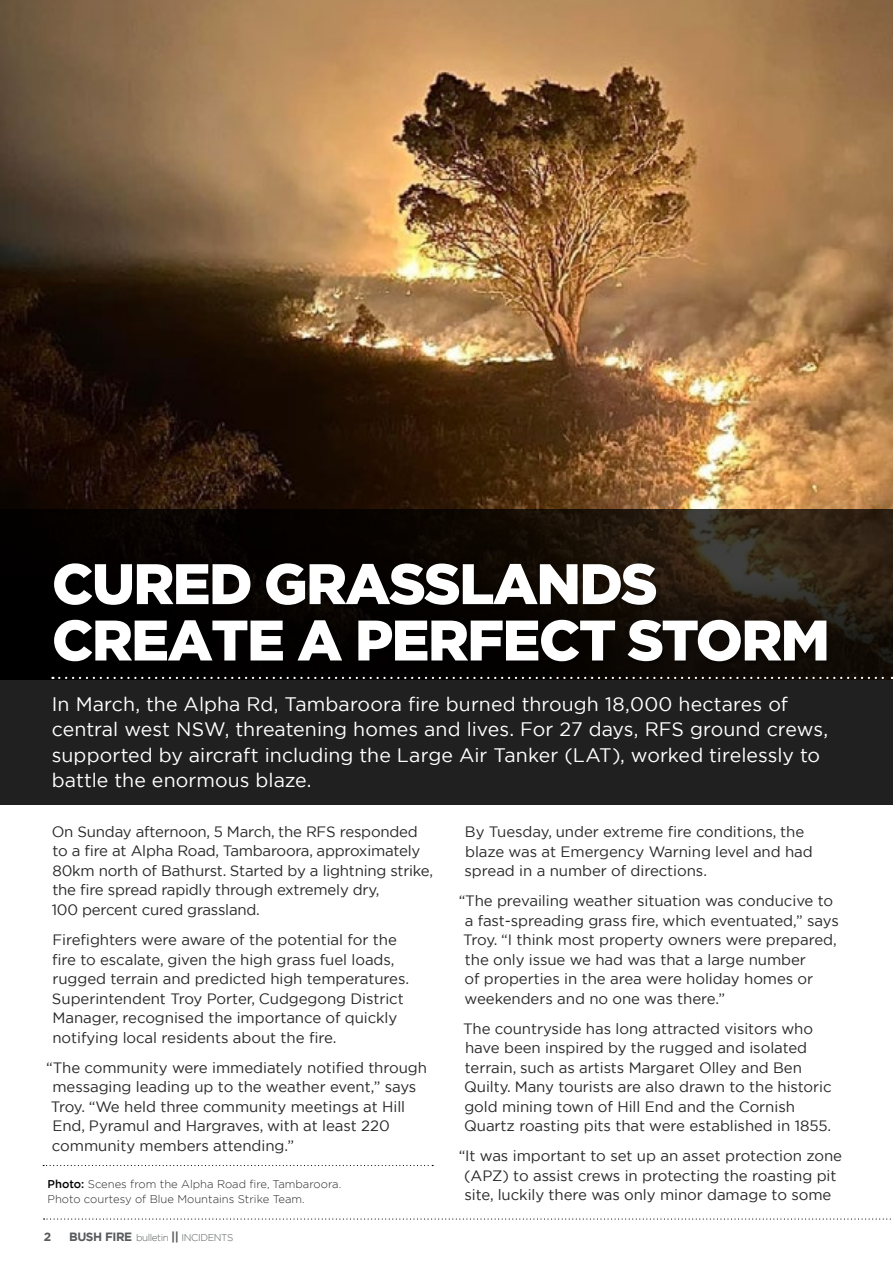
<style>
.page{position:relative;width:893px;height:1263px;background:#fff}
.page>*{position:absolute;margin:0;border:0;box-sizing:border-box;transform-origin:0 0}
.t1{font:900 57px/56.4px "Gotham";letter-spacing:-.03em;color:#fff}
.t2{font:19.5px/25.5px "Gotham";letter-spacing:.005em;color:#fff}
.t3{font:15px/19.5px "Gotham";letter-spacing:-.005em;color:#292829}
.t4{font:700 12px "Gotham";color:#585a5b}
.t5{font:300 11.25px/15px "Gotham";color:#292829}
.t6{font:300 9.9px "Gotham";letter-spacing:-.04em;color:#585a5b}
.s1{font-weight:500;color:#000}
.s2{font-weight:700;font-size:12px}
</style>
<div class="page">
<svg style="left:44px;top:1218px;width:847px;height:1px"></svg>
<img style="left:0;top:0;width:893px;height:509px">
<svg style="left:0;top:509px;width:893px;height:296px;background:#1b1816"></svg>
<div style="left:53px;top:564px;width:777px;height:101px;background:#000;opacity:.35"></div>
<svg style="left:59px;top:677px;width:834px;height:2px;background:#484645"></svg>
<svg style="left:43px;top:1165px;width:390px;height:1px"></svg>
<h1 class="t1" style="left:52px;top:555px;width:780px">CURED GRASSLANDS<br>CREATE A PERFECT STORM</h1>
<p class="t2" style="left:52px;top:691px;width:778px">In March, the Alpha Rd, Tambaroora fire burned through 18,000 hectares of central west NSW, threatening homes and lives. For 27 days, RFS ground crews, supported by aircraft including the Large Air Tanker (LAT), worked tirelessly to battle the enormous blaze.</p>
<p class="t3" style="left:52px;top:822px;width:383px">On Sunday afternoon, 5 March, the RFS responded to a fire at Alpha Road, Tambaroora, approximately 80km north of Bathurst. Started by a lightning strike, the fire spread rapidly through extremely dry,<br>100 percent cured grassland.</p>
<p class="t3" style="left:52px;top:930px;width:359px">Firefighters were aware of the potential for the fire to escalate, given the high grass fuel loads, rugged terrain and predicted high temperatures.<br>Superintendent Troy Porter, Cudgegong District Manager, recognised the importance of quickly notifying local residents about the fire.</p>
<p class="t3" style="left:46px;top:1057px;width:382px">“The community were immediately notified through messaging leading up to the weather event,” says Troy. “We held three community meetings at Hill End, Pyramul and Hargraves, with at least 220 community members attending.”</p>
<p class="t5" style="left:48px;top:1176px;width:295px"><span class="s1">Photo:</span> Scenes from the Alpha Road fire, Tambaroora.<br>Photo courtesy of Blue Mountains Strike Team.</p>
<p class="t4" style="left:44px;top:1229px;width:9px">2</p>
<p class="t6" style="left:69px;top:1231px;width:166px"><span class="s2">BUSH FIRE</span> bulletin <span class="s2">||</span> INCIDENTS</p>
<p class="t3" style="left:465px;top:822px;width:350px">By Tuesday, under extreme fire conditions, the blaze was at Emergency Warning level and had spread in a number of directions.</p>
<p class="t3" style="left:463px;top:891px;width:377px;text-indent:-4px">“The prevailing weather situation was conducive to a fast-spreading grass fire, which eventuated,” says Troy. “I think most property owners were prepared, the only issue we had was that a large number<br>of properties in the area were holiday homes or weekenders and no one was there.”</p>
<p class="t3" style="left:463px;top:1018px;width:370px">The countryside has long attracted visitors who have been inspired by the rugged and isolated terrain, such as artists Margaret Olley and Ben Quilty. Many tourists are also drawn to the historic gold mining town of Hill End and the Cornish Quartz roasting pits that were established in 1855.</p>
<p class="t3" style="left:459px;top:1146px;width:385px;text-align:center">“It was important to set up an asset protection zone (APZ) to assist crews in protecting the roasting pit site, luckily there was only minor damage to some</p>
</div>
